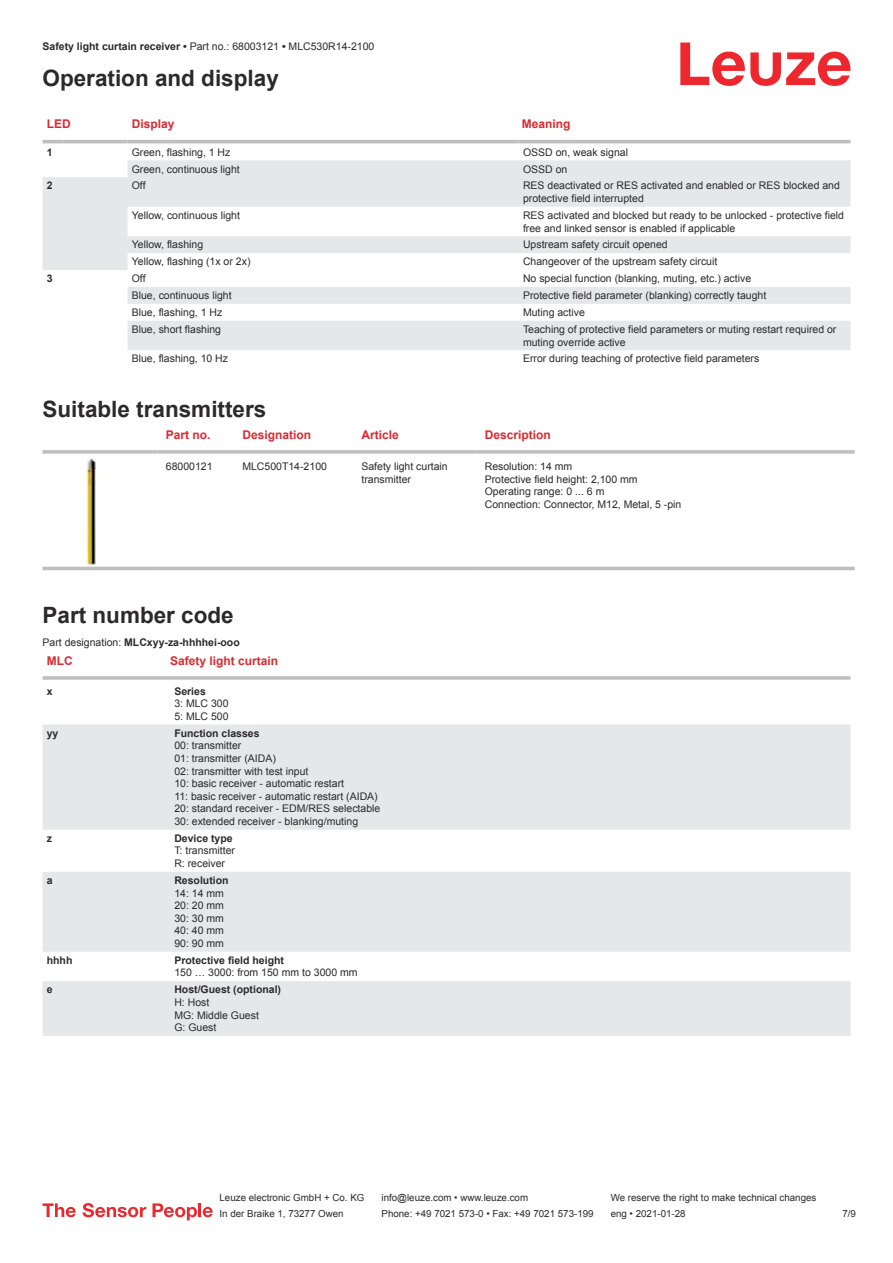
<style>
.page{position:relative;width:893px;height:1263px;background:#fff}
.page>*{position:absolute;margin:0;border:0;box-sizing:border-box;transform-origin:0 0}
.t1{font:700 22.5px "Arial";color:#2b292a}
.t2{font:700 12px "Arial";color:#db2a30}
.t3{font:10.5px/12.6px "Arial";color:#2b292a}
.t4{font:700 10.5px "Arial";color:#2b292a}
.t5{font:9.75px "Arial";color:#2b292a}
.s1{font-weight:700}
.s2{font-weight:400}
</style>
<div class="page">
<svg style="left:680px;top:43px;width:170px;height:43px"></svg>
<svg style="left:43px;top:143px;width:807px;height:1px"></svg>
<svg style="left:43px;top:160px;width:807px;height:190px;fill:#e6e7e9"></svg>
<hr style="left:43px;top:140px;width:21px;height:3px;background:#bdbfc1">
<hr style="left:64px;top:140px;width:64px;height:3px;background:#bdbfc1">
<hr style="left:128px;top:140px;width:391px;height:3px;background:#bdbfc1">
<hr style="left:519px;top:140px;width:331px;height:3px;background:#bdbfc1">
<svg style="left:43px;top:470px;width:812px;height:101px"></svg>
<svg style="left:43px;top:450px;width:114px;height:4px"></svg>
<svg style="left:157px;top:450px;width:77px;height:4px"></svg>
<svg style="left:234px;top:450px;width:119px;height:4px"></svg>
<svg style="left:353px;top:450px;width:123px;height:4px"></svg>
<svg style="left:476px;top:450px;width:379px;height:4px;background:#c3c5c7"></svg>
<hr style="left:43px;top:567px;width:114px;height:3px;background:#bdbfc1">
<hr style="left:157px;top:567px;width:77px;height:3px;background:#bdbfc1">
<hr style="left:234px;top:567px;width:119px;height:3px;background:#bdbfc1">
<hr style="left:353px;top:567px;width:123px;height:3px;background:#bdbfc1">
<hr style="left:476px;top:567px;width:379px;height:3px;background:#bdbfc1">
<img style="left:87px;top:458px;width:9px;height:106px">
<svg style="left:43px;top:724px;width:807px;height:312px;fill:#e6e7e9"></svg>
<hr style="left:43px;top:676px;width:127px;height:4px;background:#bdbfc1">
<hr style="left:170px;top:676px;width:680px;height:4px;background:#c5c7c8">
<svg style="left:43px;top:1203px;width:33px;height:14px"></svg>
<svg style="left:83px;top:1203px;width:63px;height:14px"></svg>
<svg style="left:153px;top:1203px;width:44px;height:17px"></svg>
<hr style="left:198px;top:1203px;width:3px;height:14px;background:#ed272d">
<svg style="left:203px;top:1207px;width:10px;height:10px"></svg>
<p class="t3" style="left:43px;top:41px;width:333px"><span class="s1">Safety light curtain receiver •</span> Part no.: 68003121 <span class="s1">•</span> MLC530R14-2100</p>
<h1 class="t1" style="left:43px;top:70px;width:238px">Operation and display</h1>
<p class="t2" style="left:47px;top:119px;width:25px">LED</p>
<p class="t2" style="left:132px;top:119px;width:44px">Display</p>
<p class="t2" style="left:522px;top:119px;width:50px">Meaning</p>
<p class="t4" style="left:47px;top:148px;width:7px">1</p>
<p class="t3" style="left:132px;top:147px;width:100px">Green, flashing, 1 Hz</p>
<p class="t3" style="left:523px;top:147px;width:107px">OSSD on, weak signal</p>
<p class="t3" style="left:132px;top:163px;width:109px">Green, continuous light</p>
<p class="t3" style="left:523px;top:163px;width:46px">OSSD on</p>
<p class="t4" style="left:47px;top:182px;width:7px">2</p>
<p class="t3" style="left:132px;top:180px;width:15px">Off</p>
<p class="t3" style="left:523px;top:180px;width:318px">RES deactivated or RES activated and enabled or RES blocked and protective field interrupted</p>
<p class="t3" style="left:132px;top:210px;width:110px">Yellow, continuous light</p>
<p class="t3" style="left:523px;top:210px;width:322px">RES activated and blocked but ready to be unlocked - protective field free and linked sensor is enabled if applicable</p>
<p class="t3" style="left:132px;top:239px;width:73px">Yellow, flashing</p>
<p class="t3" style="left:523px;top:239px;width:146px">Upstream safety circuit opened</p>
<p class="t3" style="left:132px;top:256px;width:120px">Yellow, flashing (1x or 2x)</p>
<p class="t3" style="left:523px;top:256px;width:196px">Changeover of the upstream safety circuit</p>
<p class="t4" style="left:47px;top:275px;width:7px">3</p>
<p class="t3" style="left:132px;top:273px;width:15px">Off</p>
<p class="t3" style="left:523px;top:273px;width:230px">No special function (blanking, muting, etc.) active</p>
<p class="t3" style="left:132px;top:290px;width:101px">Blue, continuous light</p>
<p class="t3" style="left:523px;top:290px;width:245px">Protective field parameter (blanking) correctly taught</p>
<p class="t3" style="left:132px;top:307px;width:92px">Blue, flashing, 1 Hz</p>
<p class="t3" style="left:523px;top:307px;width:63px">Muting active</p>
<p class="t3" style="left:132px;top:324px;width:91px">Blue, short flashing</p>
<p class="t3" style="left:523px;top:324px;width:315px">Teaching of protective field parameters or muting restart required or muting override active</p>
<p class="t3" style="left:132px;top:353px;width:98px">Blue, flashing, 10 Hz</p>
<p class="t3" style="left:523px;top:353px;width:238px">Error during teaching of protective field parameters</p>
<h1 class="t1" style="left:43px;top:401px;width:225px">Suitable transmitters</h1>
<p class="t2" style="left:166px;top:430px;width:46px">Part no.</p>
<p class="t2" style="left:242px;top:430px;width:70px">Designation</p>
<p class="t2" style="left:361px;top:430px;width:39px">Article</p>
<p class="t2" style="left:485px;top:430px;width:68px">Description</p>
<p class="t3" style="left:166px;top:461px;width:48px">68000121</p>
<p class="t3" style="left:242px;top:461px;width:86px">MLC500T14-2100</p>
<p class="t3" style="left:361px;top:461px;width:88px">Safety light curtain transmitter</p>
<p class="t3" style="left:485px;top:461px;width:198px">Resolution: 14 mm<br>Protective field height: 2,100 mm<br>Operating range: 0 ... 6 m<br>Connection: Connector, M12, Metal, 5 -pin</p>
<h1 class="t1" style="left:43px;top:607px;width:193px">Part number code</h1>
<p class="t2" style="left:47px;top:657px;width:27px">MLC</p>
<p class="t2" style="left:170px;top:657px;width:110px">Safety light curtain</p>
<p class="t4" style="left:47px;top:687px;width:7px">x</p>
<p class="t4" style="left:174px;top:687px;width:33px">Series</p>
<p class="t3" style="left:174px;top:698px;width:56px">3: MLC 300<br>5: MLC 500</p>
<p class="t4" style="left:47px;top:729px;width:13px">yy</p>
<p class="t4" style="left:174px;top:729px;width:87px">Function classes</p>
<p class="t3" style="left:174px;top:740px;width:207px">00: transmitter<br>01: transmitter (AIDA)<br>02: transmitter with test input<br>10: basic receiver - automatic restart<br>11: basic receiver - automatic restart (AIDA)<br>20: standard receiver - EDM/RES selectable 30: extended receiver - blanking/muting</p>
<p class="t4" style="left:47px;top:834px;width:7px">z</p>
<p class="t4" style="left:174px;top:834px;width:60px">Device type</p>
<p class="t3" style="left:174px;top:845px;width:62px">T: transmitter<br>R: receiver</p>
<p class="t4" style="left:47px;top:876px;width:7px">a</p>
<p class="t4" style="left:174px;top:876px;width:56px">Resolution</p>
<p class="t3" style="left:174px;top:887px;width:51px;text-align:justify">14: 14 mm 20: 20 mm 30: 30 mm 40: 40 mm 90: 90 mm</p>
<p class="t4" style="left:47px;top:956px;width:27px">hhhh</p>
<p class="t4" style="left:174px;top:956px;width:111px">Protective field height</p>
<p class="t3" style="left:174px;top:967px;width:185px">150 … 3000: from 150 mm to 3000 mm</p>
<p class="t4" style="left:47px;top:986px;width:7px">e</p>
<p class="t4" style="left:174px;top:986px;width:108px">Host/Guest (optional)</p>
<p class="t3" style="left:174px;top:997px;width:86px">H: Host<br>MG: Middle Guest<br>G: Guest</p>
<p class="t4" style="left:43px;top:638px;width:199px"><span class="s2">Part designation:</span> MLCxyy-za-hhhhei-ooo</p>
<p class="t5" style="left:220px;top:1194px;width:146px">Leuze electronic GmbH + Co. KG</p>
<p class="t5" style="left:381px;top:1194px;width:148px">info@leuze.com • www.leuze.com</p>
<p class="t5" style="left:611px;top:1194px;width:207px">We reserve the right to make technical changes</p>
<p class="t5" style="left:220px;top:1210px;width:126px">In der Braike 1, 73277 Owen</p>
<p class="t5" style="left:381px;top:1210px;width:214px">Phone: +49 7021 573-0 • Fax: +49 7021 573-199</p>
<p class="t5" style="left:611px;top:1210px;width:76px">eng • 2021-01-28</p>
<p class="t5" style="left:842px;top:1210px;width:15px">7 /9</p>
</div>
